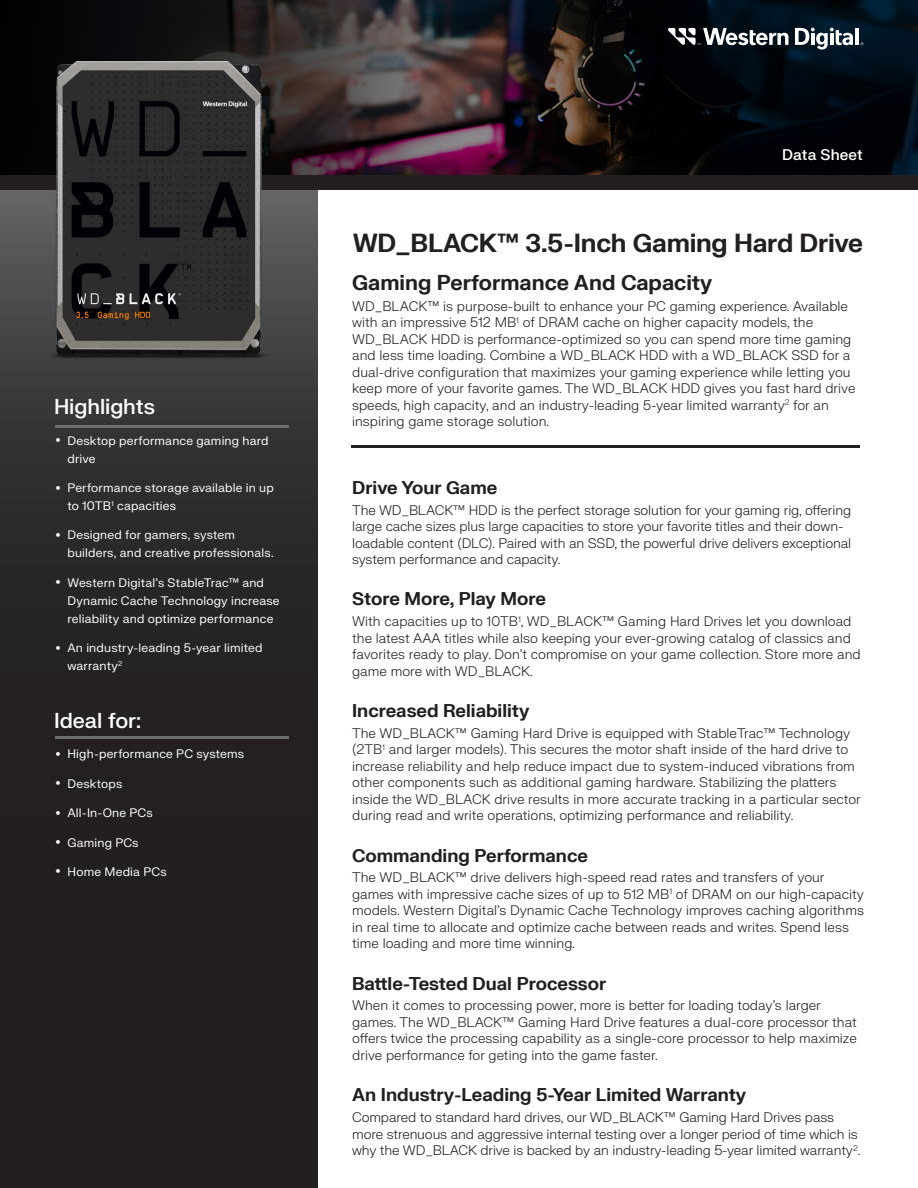
<style>
.page{position:relative;width:918px;height:1188px;background:#fff}
.page>*{position:absolute;margin:0;border:0;box-sizing:border-box;transform-origin:0 0}
.WDC_HEADLINE{font:700 25.5px "FK Grotesk Neue";letter-spacing:-.01em;color:#231f20}
.t1{font:700 21px "FK Grotesk Neue";color:#231f20}
.WDC_CALLOUT_TITLES{font:500 21px "FK Grotesk Neue";letter-spacing:-.005em;color:#fff}
.t2{font:700 18px "FK Grotesk Neue";color:#231f20}
.WDC_TITLES{font:500 15px "FK Grotesk Neue";letter-spacing:.005em;color:#fff}
.t3{font:300 13.5px/16.5px "FK Grotesk Neue";color:#231f20}
.t4{font:12px/18px "FK Grotesk Neue";letter-spacing:.015em;color:#fff}
.s1{font-family:"FK Grotesk Mono"}
</style>
<div class="page">
<svg style="left:0;top:190px;width:317px;height:998px;background:#282526"></svg>
<img style="left:0;top:0;width:918px;height:176px">
<div style="left:0;top:176px;width:918px;height:14px;background:#231f20"></div>
<hr style="left:55px;top:425px;width:234px;height:3px;background:#6c6d70">
<hr style="left:55px;top:737px;width:234px;height:2px;background:#6c6d70">
<hr style="left:351px;top:445px;width:508px;height:3px;background:#231f20">
<img style="left:34px;top:55px;width:248px;height:334px">
<hr style="left:855px;top:28px;width:4px;height:17px;background:#fff">
<svg style="left:795px;top:28px;width:58px;height:21px"></svg>
<svg style="left:667px;top:28px;width:122px;height:17px"></svg>
<p class="WDC_CALLOUT_TITLES" style="left:54px;top:391px;width:102px">Highlights</p>
<p class="t4" style="left:68px;top:431px;width:203px;text-indent:-14px"><span class="s1">•</span> Desktop performance gaming hard drive</p>
<p class="t4" style="left:68px;top:478px;width:208px;text-indent:-14px"><span class="s1">•</span> Performance storage available in up to 10TB<sup>1</sup> capacities</p>
<p class="t4" style="left:68px;top:526px;width:208px;text-indent:-14px"><span class="s1">•</span> Designed for gamers, system builders, and creative professionals.</p>
<p class="t4" style="left:68px;top:573px;width:214px;text-indent:-14px"><span class="s1">•</span> Western Digital’s StableTrac™ and<br>Dynamic Cache Technology increase reliability and optimize performance</p>
<p class="t4" style="left:68px;top:638px;width:197px;text-indent:-14px"><span class="s1">•</span> An industry-leading 5-year limited warranty<sup>2</sup></p>
<p class="WDC_CALLOUT_TITLES" style="left:54px;top:704px;width:89px">Ideal for:</p>
<p class="t4" style="left:54px;top:745px;width:192px"><span class="s1">•</span> High-performance PC systems</p>
<p class="t4" style="left:54px;top:774px;width:70px"><span class="s1">•</span> Desktops</p>
<p class="t4" style="left:54px;top:803px;width:100px"><span class="s1">•</span> All-In-One PCs</p>
<p class="t4" style="left:54px;top:833px;width:86px"><span class="s1">•</span> Gaming PCs</p>
<p class="t4" style="left:54px;top:862px;width:114px"><span class="s1">•</span> Home Media PCs</p>
<p class="WDC_TITLES" style="left:782px;top:143px;width:82px">Data Sheet</p>
<p class="WDC_HEADLINE" style="left:353px;top:224px;width:512px">WD_BLACK™ 3.5-Inch Gaming Hard Drive</p>
<p class="t1" style="left:352px;top:266px;width:362px">Gaming Performance And Capacity</p>
<p class="t3" style="left:352px;top:297px;width:505px">WD_BLACK™ is purpose-built to enhance your PC gaming experience. Available with an impressive 512 MB<sup>1</sup> of DRAM cache on higher capacity models, the WD_BLACK HDD is performance-optimized so you can spend more time gaming and less time loading. Combine a WD_BLACK HDD with a WD_BLACK SSD for a dual-drive configuration that maximizes your gaming experience while letting you keep more of your favorite games. The WD_BLACK HDD gives you fast hard drive speeds, high capacity, and an industry-leading 5-year limited warranty<sup>2</sup> for an inspiring game storage solution.</p>
<p class="t2" style="left:352px;top:474px;width:147px">Drive Your Game</p>
<p class="t3" style="left:352px;top:501px;width:501px">The WD_BLACK™ HDD is the perfect storage solution for your gaming rig, offering large cache sizes plus large capacities to store your favorite titles and their down&shy;loadable content (DLC). Paired with an SSD, the powerful drive delivers exceptional system performance and capacity.</p>
<p class="t2" style="left:352px;top:585px;width:195px">Store More, Play More</p>
<p class="t3" style="left:352px;top:613px;width:510px">With capacities up to 10TB<sup>1</sup>, WD_BLACK™ Gaming Hard Drives let you download the latest AAA titles while also keeping your ever-growing catalog of classics and favorites ready to play. Don’t compromise on your game collection. Store more and game more with WD_BLACK.</p>
<p class="t2" style="left:352px;top:697px;width:179px">Increased Reliability</p>
<p class="t3" style="left:352px;top:724px;width:510px">The WD_BLACK™ Gaming Hard Drive is equipped with StableTrac™ Technology (2TB<sup>1</sup> and larger models). This secures the motor shaft inside of the hard drive to increase reliability and help reduce impact due to system-induced vibrations from other components such as additional gaming hardware. Stabilizing the platters inside the WD_BLACK drive results in more accurate tracking in a particular sector during read and write operations, optimizing performance and reliability.</p>
<p class="t2" style="left:352px;top:842px;width:237px">Commanding Performance</p>
<p class="t3" style="left:352px;top:869px;width:513px">The WD_BLACK™ drive delivers high-speed read rates and transfers of your games with impressive cache sizes of up to 512 MB<sup>1</sup> of DRAM on our high-capacity models. Western Digital’s Dynamic Cache Technology improves caching algorithms in real time to allocate and optimize cache between reads and writes. Spend less time loading and more time winning.</p>
<p class="t2" style="left:352px;top:970px;width:256px">Battle-Tested Dual Processor</p>
<p class="t3" style="left:352px;top:997px;width:506px">When it comes to processing power, more is better for loading today’s larger games. The WD_BLACK™ Gaming Hard Drive features a dual-core processor that offers twice the processing capability as a single-core processor to help maximize drive performance for geting into the game faster.</p>
<p class="t2" style="left:352px;top:1081px;width:396px">An Industry-Leading 5-Year Limited Warranty</p>
<p class="t3" style="left:352px;top:1108px;width:510px">Compared to standard hard drives, our WD_BLACK™ Gaming Hard Drives pass more strenuous and aggressive internal testing over a longer period of time which is why the WD_BLACK drive is backed by an industry-leading 5-year limited warranty<sup>2</sup>.</p>
</div>
